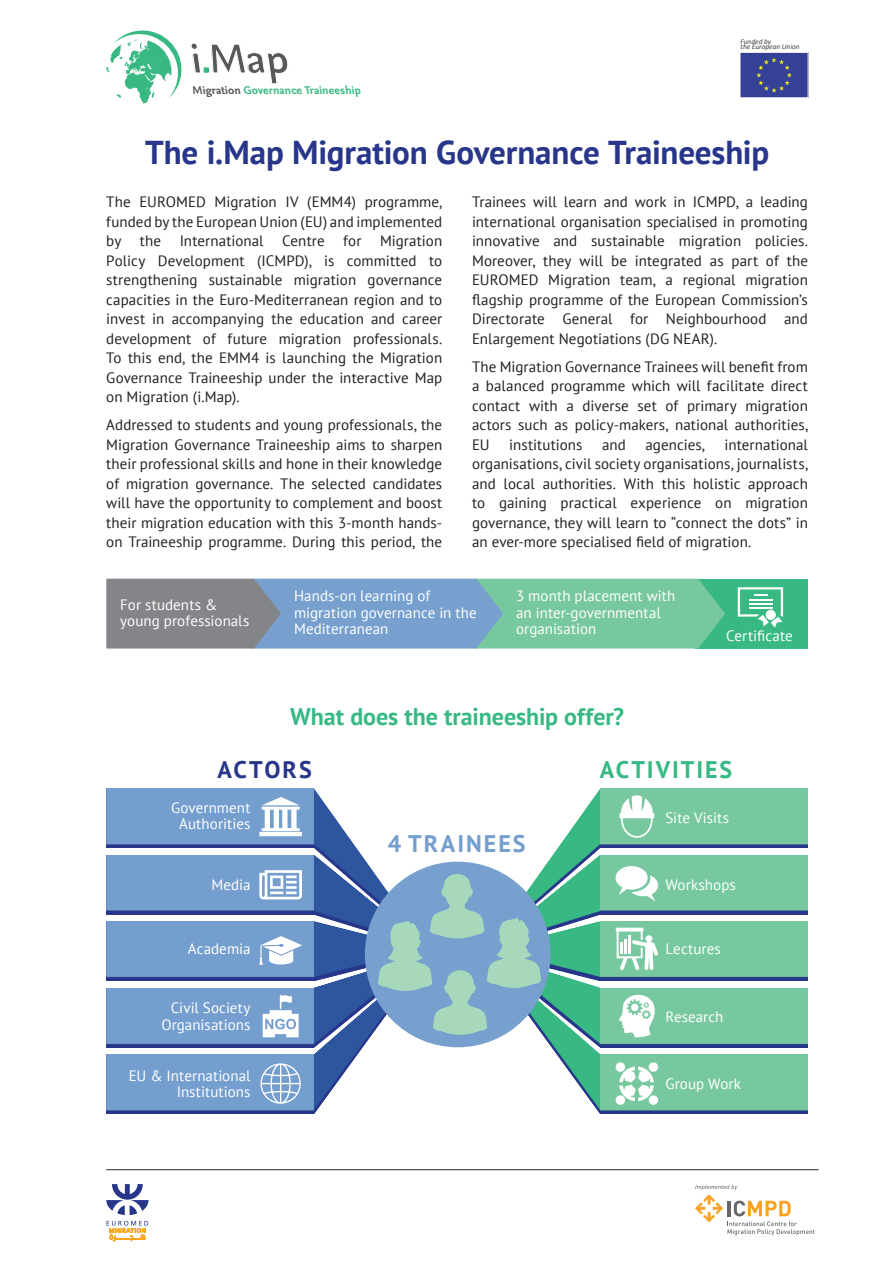
<style>
.page{position:relative;width:893px;height:1263px;background:#fff}
.page>*{position:absolute;margin:0;border:0;box-sizing:border-box;transform-origin:0 0}
.t1{font:700 43.65px "Nexus Sans";color:#57585a}
.Body_Title__1{font:700 33px "PT Sans";letter-spacing:-.005em;color:#27358a}
.Body_Title__2{font:700 24px "PT Sans";color:#38b983}
.Body_Title__2-2{font:700 24px "PT Sans";letter-spacing:.075em;color:#38b983}
.Body_Title__2-3{font:700 24px "PT Sans";letter-spacing:.085em;color:#749ece}
.Body_Title__2-4{font:700 24px "PT Sans";letter-spacing:.08em;color:#27358a}
.Body_Text___1{font:15px/19.5px "PT Sans";letter-spacing:.005em;color:#231f20;text-align:justify}
.Body_Caption{font:15px/16.5px "PT Sans";letter-spacing:.005em;color:#fff}
.Body_Text___1-2{font:15px/16.5px "PT Sans";letter-spacing:.005em;color:#fff;text-align:right}
.t2{font:700 11.7px "Nexus Sans";color:#38b983}
.t3{font:italic 7.35px/5.6px "Calibri";color:#3e3e3f}
.s1{color:#57585a}
</style>
<div class="page">
<hr style="left:106px;top:1169px;width:713px;height:1px;background:#3e3e3f">
<svg style="left:695px;top:1185px;width:120px;height:50px"></svg>
<svg style="left:106px;top:1184px;width:42px;height:31px"></svg>
<svg style="left:107px;top:1221px;width:41px;height:20px"></svg>
<svg style="left:106px;top:31px;width:75px;height:73px"></svg>
<svg style="left:203px;top:67px;width:7px;height:6px"></svg>
<div style="left:740px;top:52px;width:68px;height:46px;background:#344196"></div>
<div style="left:740px;top:52px;width:68px;height:46px;border:1px solid #fff"></div>
<svg style="left:756px;top:58px;width:36px;height:35px"></svg>
<div style="left:695px;top:579px;width:113px;height:69px;background:#38b983"></div>
<svg style="left:106px;top:579px;width:619px;height:69px;background:#79a7a9"></svg>
<svg style="left:738px;top:587px;width:45px;height:41px"></svg>
<svg style="left:106px;top:788px;width:207px;height:60px;background:#6e96c9"></svg>
<svg style="left:106px;top:855px;width:207px;height:60px;background:#6d95c8"></svg>
<svg style="left:106px;top:921px;width:207px;height:60px;background:#6e96c8"></svg>
<svg style="left:106px;top:988px;width:207px;height:60px;background:#6e96c8"></svg>
<svg style="left:106px;top:1054px;width:207px;height:60px;background:#6e96c9"></svg>
<svg style="left:259px;top:797px;width:43px;height:39px"></svg>
<svg style="left:259px;top:870px;width:43px;height:29px"></svg>
<svg style="left:259px;top:936px;width:43px;height:29px"></svg>
<svg style="left:263px;top:995px;width:36px;height:42px"></svg>
<svg style="left:258px;top:1063px;width:45px;height:41px;background:#95b5d9"></svg>
<svg style="left:314px;top:788px;width:286px;height:326px"></svg>
<svg style="left:600px;top:854px;width:208px;height:61px;background:#73bc9f"></svg>
<svg style="left:600px;top:788px;width:208px;height:61px;background:#75bf9f"></svg>
<svg style="left:600px;top:921px;width:208px;height:60px;background:#71bc9d"></svg>
<svg style="left:600px;top:987px;width:208px;height:61px;background:#74bd9f"></svg>
<svg style="left:600px;top:1054px;width:208px;height:60px;background:#72bd9d"></svg>
<svg style="left:619px;top:795px;width:35px;height:43px"></svg>
<svg style="left:616px;top:866px;width:42px;height:35px"></svg>
<svg style="left:616px;top:928px;width:42px;height:42px"></svg>
<svg style="left:618px;top:989px;width:37px;height:48px"></svg>
<svg style="left:615px;top:1062px;width:44px;height:43px"></svg>
<h1 class="t1" style="left:193px;top:31px;width:107px">iMap</h1>
<p class="t3" style="left:741px;top:38px;width:60px">Funded by<br>the European Union</p>
<p class="t2" style="left:193px;top:83px;width:172px"><span class="s1">Migration</span> Governance Traineeship</p>
<p class="Body_Title__1" style="left:145px;top:130px;width:626px">The i.Map Migration Governance Traineeship</p>
<p class="Body_Text___1" style="left:472px;top:192px;width:337px">Trainees will learn and work in ICMPD, a leading international organisation specialised in promoting innovative and sustainable migration policies.<br>Moreover, they will be integrated as part of the EUROMED Migration team, a regional migration flagship programme of the European Commission’s Directorate General for Neighbourhood and Enlargement Negotiations (DG NEAR).</p>
<p class="Body_Text___1" style="left:472px;top:356px;width:337px">The Migration Governance Trainees will benefit from a balanced programme which will facilitate direct contact with a diverse set of primary migration actors such as policy-makers, national authorities, EU</p>
<p class="Body_Text___1" style="left:106px;top:192px;width:337px">The EUROMED Migration IV (EMM4) programme, funded by the European Union (EU) and implemented by the International Centre for Migration Policy Development (ICMPD), is committed to strengthening sustainable migration governance capacities in the Euro-Mediterranean region and to invest in accompanying the education and career development of future migration professionals.<br>To this end, the EMM4 is launching the Migration Governance Traineeship under the interactive Map on Migration (i.Map).</p>
<p class="Body_Text___1" style="left:106px;top:415px;width:337px">Addressed to students and young professionals, the Migration Governance Traineeship aims to sharpen their professional skills and hone in their knowledge of migration governance. The selected candidates will have the opportunity to complement and boost their migration education with this 3-month hands&shy;on Traineeship programme. During this period, the</p>
<p class="Body_Text___1" style="left:472px;top:434px;width:337px;text-indent:252px">international organisations, civil society organisations, journalists, and local authorities. With this holistic approach to gaining practical experience on migration governance, they will learn to “connect the dots” in an ever-more specialised field of migration.</p>
<p class="Body_Text___1" style="left:509px;top:434px;width:75px">institutions</p>
<p class="Body_Text___1" style="left:602px;top:434px;width:25px">and</p>
<p class="Body_Text___1" style="left:645px;top:434px;width:61px">agencies,</p>
<p class="Body_Caption" style="left:120px;top:596px;width:131px">For students &amp; young professionals</p>
<p class="Body_Caption" style="left:294px;top:587px;width:184px">Hands-on learning of migration governance in the<br>Mediterranean</p>
<p class="Body_Caption" style="left:516px;top:587px;width:161px">3 month placement with an inter-governmental organisation</p>
<p class="Body_Title__2" style="left:290px;top:701px;width:336px">What does the traineeship offer?</p>
<p class="Body_Caption" style="left:726px;top:627px;width:68px">Certificate</p>
<p class="Body_Title__2-4" style="left:218px;top:753px;width:96px">ACTORS</p>
<p class="Body_Text___1-2" style="left:171px;top:799px;width:81px;text-align:center">Government<br>Authorities</p>
<p class="Body_Text___1-2" style="left:211px;top:876px;width:41px">Media</p>
<p class="Body_Text___1-2" style="left:188px;top:940px;width:64px">Academia</p>
<p class="Body_Text___1-2" style="left:161px;top:999px;width:91px">Civil Society<br>Organisations</p>
<p class="Body_Text___1-2" style="left:129px;top:1067px;width:123px">EU &amp; International<br>Institutions</p>
<p class="Body_Title__2-3" style="left:388px;top:828px;width:139px">4 TRAINEES</p>
<p class="Body_Title__2-2" style="left:600px;top:753px;width:134px">ACTIVITIES</p>
<p class="Body_Text___1-2" style="left:665px;top:809px;width:65px">Site Visits</p>
<p class="Body_Text___1-2" style="left:665px;top:876px;width:72px">Workshops</p>
<p class="Body_Text___1-2" style="left:665px;top:940px;width:57px">Lectures</p>
<p class="Body_Text___1-2" style="left:665px;top:1008px;width:60px">Research</p>
<p class="Body_Text___1-2" style="left:665px;top:1075px;width:77px">Group Work</p>
</div>
